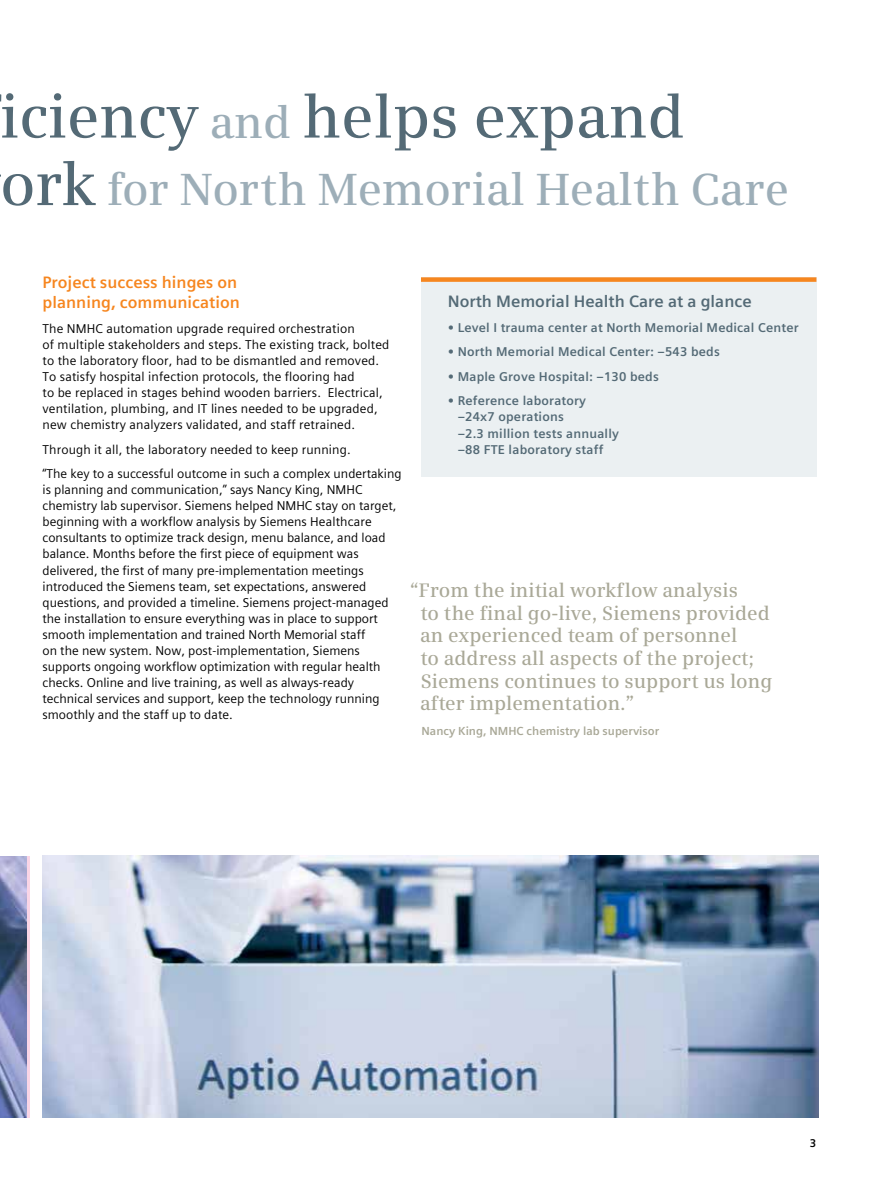
<style>
.page{position:relative;width:893px;height:1191px;background:#fff}
.page>*{position:absolute;margin:0;border:0;box-sizing:border-box;transform-origin:0 0}
.t1{font:600 60px "Siemens Serif";color:#546a76}
.t2{font:600 45px "Siemens Serif";letter-spacing:-.005em;color:#9daeb8}
.t3{font:600 19.5px/22.5px "Siemens Serif";color:#a9a897}
.t4{font:700 16.5px/20.2px "Siemens Sans Global";color:#f6861f}
.t5{font:700 16.5px "Siemens Sans Global";color:#546a76}
.t6{font:12.75px/16px "Siemens Sans Global";color:#000}
.t7{font:700 12.75px/16px "Siemens Sans Global";letter-spacing:.015em;color:#546a76}
.t8{font:700 11.7px "Siemens Sans Global";color:#a9a897}
.t9{font:700 11.25px "Siemens Sans Global";color:#000}
.s1{font-size:45px;color:#9daeb8}
.s2{font-size:60px;color:#546a76}
</style>
<div class="page">
<div style="left:421px;top:277px;width:395px;height:199px;background:#ebf0f2"></div>
<div style="left:421px;top:277px;width:395px;height:5px;background:#f6861f"></div>
<img style="left:43px;top:855px;width:776px;height:262px">
<div style="left:0;top:856px;width:30px;height:261px;background:#fad5e6"></div>
<img style="left:0;top:856px;width:27px;height:261px">
<h1 class="t1" style="left:0;top:82px;width:686px">iciency <span class="s1">and</span> helps expand</h1>
<h2 class="t2" style="left:0;top:163px;width:790px"><span class="s2">ork</span> for North Memorial Health Care</h2>
<p class="t4" style="left:43px;top:272px;width:199px">Project success hinges on planning, communication</p>
<p class="t6" style="left:43px;top:320px;width:348px">The NMHC automation upgrade required orchestration<br>of multiple stakeholders and steps. The existing track, bolted to the laboratory floor, had to be dismantled and removed.<br>To satisfy hospital infection protocols, the flooring had<br>to be replaced in stages behind wooden barriers. Electrical, ventilation, plumbing, and IT lines needed to be upgraded, new chemistry analyzers validated, and staff retrained.</p>
<p class="t6" style="left:43px;top:437px;width:361px;line-height:24.6px">Through it all, the laboratory needed to keep running.<br>“The key to a successful outcome in such a complex undertaking</p>
<p class="t6" style="left:43px;top:482px;width:355px">is planning and communication,” says Nancy King, NMHC chemistry lab supervisor. Siemens helped NMHC stay on target, beginning with a workflow analysis by Siemens Healthcare consultants to optimize track design, menu balance, and load balance. Months before the first piece of equipment was delivered, the first of many pre-implementation meetings introduced the Siemens team, set expectations, answered questions, and provided a timeline. Siemens project-managed the installation to ensure everything was in place to support smooth implementation and trained North Memorial staff<br>on the new system. Now, post-implementation, Siemens supports ongoing workflow optimization with regular health checks. Online and live training, as well as always-ready technical services and support, keep the technology running smoothly and the staff up to date.</p>
<p class="t5" style="left:448px;top:289px;width:305px">North Memorial Health Care at a glance</p>
<p class="t7" style="left:448px;top:319px;width:352px">• Level I trauma center at North Memorial Medical Center</p>
<p class="t7" style="left:448px;top:344px;width:274px">• North Memorial Medical Center: –543 beds</p>
<p class="t7" style="left:448px;top:368px;width:213px">• Maple Grove Hospital: –130 beds</p>
<p class="t7" style="left:458px;top:393px;width:163px;text-indent:-10px">• Reference laboratory –24x7 operations<br>–2.3 million tests annually –88 FTE laboratory staff</p>
<h3 class="t3" style="left:420px;top:579px;width:354px;text-indent:-10px">“From the initial workflow analysis<br>to the final go-live, Siemens provided an experienced team of personnel<br>to address all aspects of the project; Siemens continues to support us long after implementation.”</h3>
<p class="t8" style="left:421px;top:722px;width:239px">Nancy King, NMHC chemistry lab supervisor</p>
<p class="t9" style="left:810px;top:1134px;width:8px">3</p>
</div>
